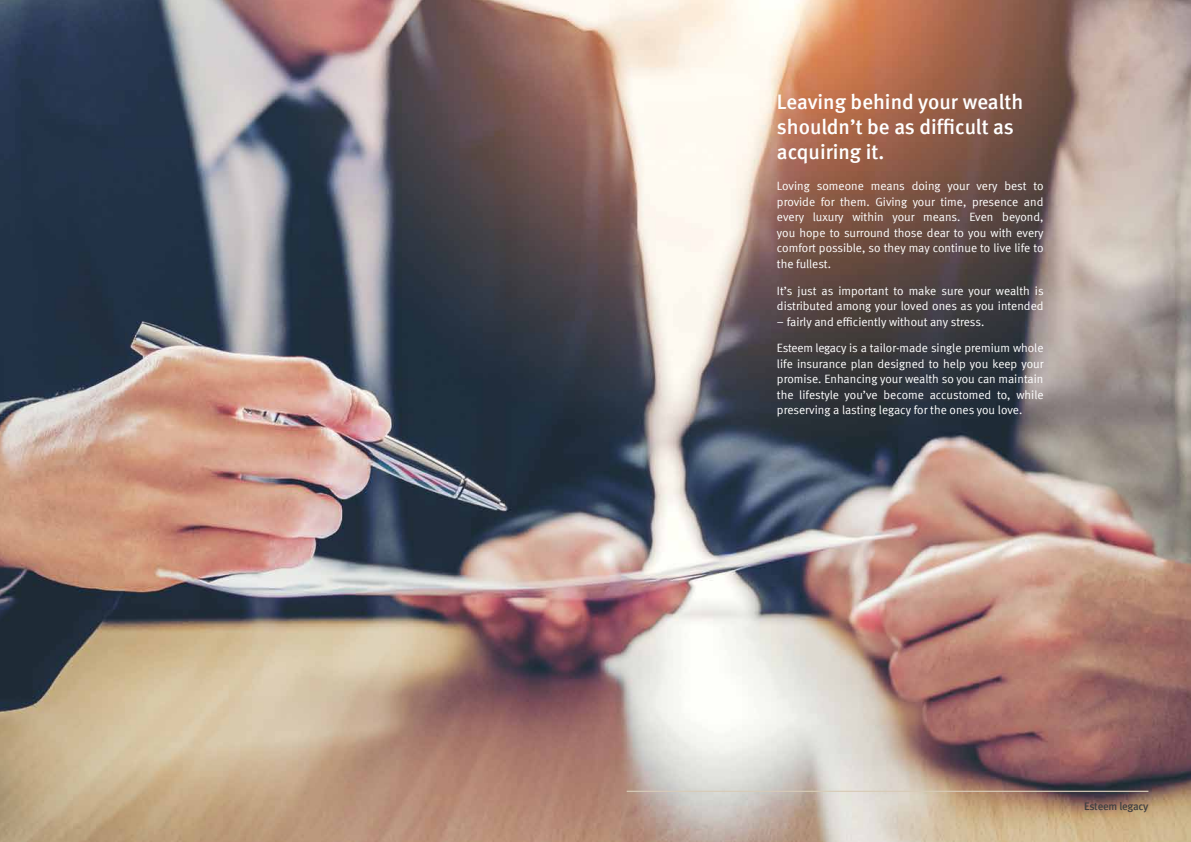
<style>
.page{position:relative;width:1191px;height:842px;background:#fff}
.page>*{position:absolute;margin:0;border:0;box-sizing:border-box;transform-origin:0 0}
.t1{font:500 21px/25.2px "Meta";color:#fff}
.t2{font:12px/15.5px "Meta Normal LF";color:#fff;text-align:justify}
.t3{font:11px "Meta Medium LF";letter-spacing:-.025em;color:#414042}
</style>
<div class="page">
<img style="left:0;top:0;width:1191px;height:842px">
<hr style="left:626px;top:791px;width:522px;height:1px;background:#d8cbb7">
<h1 class="t1" style="left:777px;top:89px;width:248px">Leaving behind your wealth shouldn’t be as difficult as acquiring it.</h1>
<p class="t2" style="left:777px;top:178px;width:268px">Loving someone means doing your very best to provide for them. Giving your time, presence and every luxury within your means. Even beyond, you hope to surround those dear to you with every comfort possible, so they may continue to live life to the fullest.</p>
<p class="t2" style="left:777px;top:282px;width:268px">It’s just as important to make sure your wealth is distributed among your loved ones as you intended</p>
<p class="t2" style="left:777px;top:313px;width:209px">– fairly and efficiently without any stress.</p>
<p class="t2" style="left:777px;top:340px;width:268px">Esteem legacy is a tailor-made single premium whole life insurance plan designed to help you keep your promise. Enhancing your wealth so you can maintain the lifestyle you’ve become accustomed to, while preserving a lasting legacy for the ones you love.</p>
<p class="t3" style="left:1084px;top:800px;width:66px">Esteem legacy</p>
</div>
